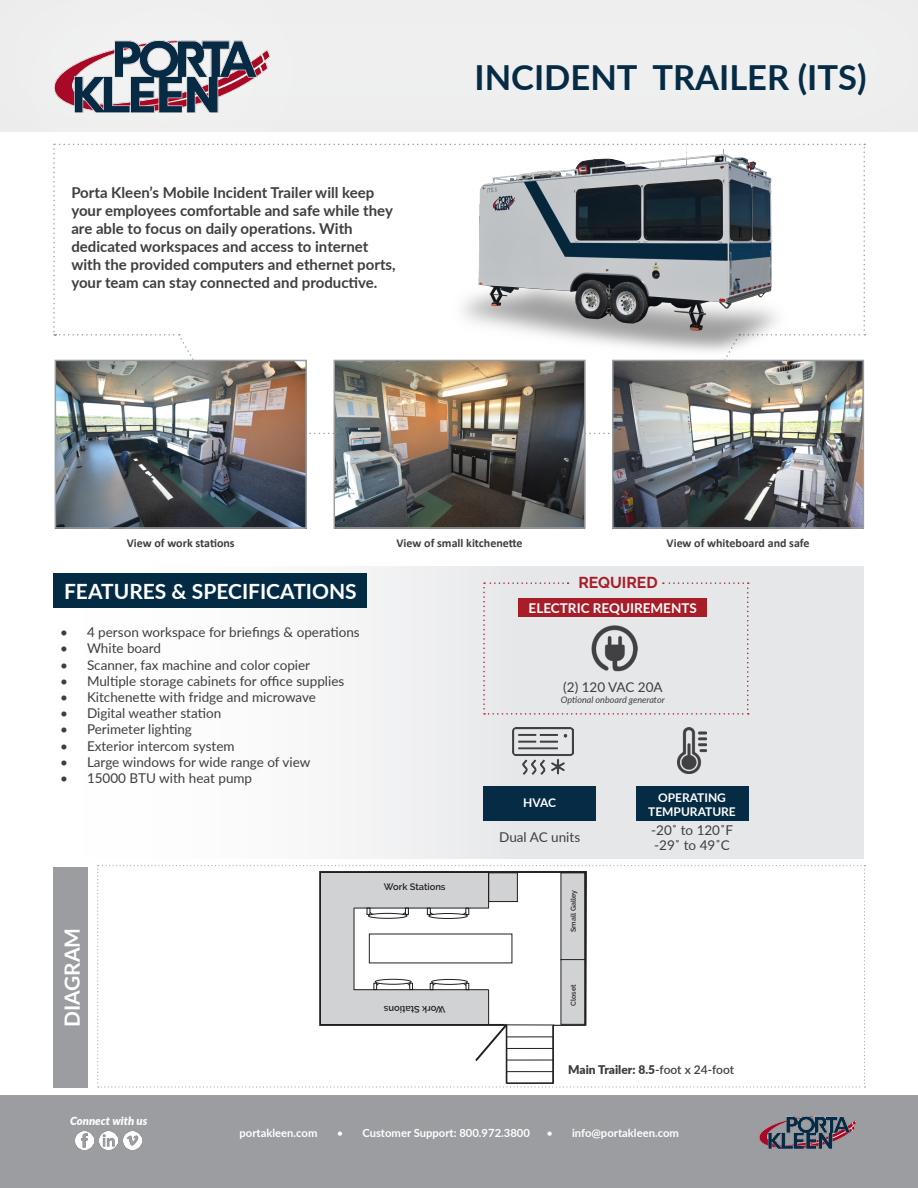
<style>
.page{position:relative;width:918px;height:1188px;background:#fff}
.page>*{position:absolute;margin:0;border:0;box-sizing:border-box;transform-origin:0 0}
.t1{font:700 34.5px "Lato";color:#062b44}
.t2{font:700 21px "Lato";color:#fff}
.t3{font:700 15.75px "Raleway";color:#a71d28}
.t4{font:700 15px/18px "Lato";color:#3e3e3f}
.t5{font:13.5px/15px "Lato";color:#3e3e3f}
.t6{font:700 13.5px "Lato";color:#fff}
.t7{font:700 12px "Calibri";color:#3e3e3f}
.t8{font:900 12px "Lato";color:#3e3e3f}
.t9{font:700 12px/14.4px "Lato";color:#fff;text-align:center}
.t10{font:700 11.25px "Lato";color:#fff}
.t11{font:italic 900 11.25px "Lato";color:#fff}
.t12{font:600 9.3px "Raleway";color:#231f20}
.t13{font:italic 9px "Lato";color:#3e3e3f}
.t14{font:600 7.05px "Raleway";color:#231f20}
.s1{font-weight:600}
.s2{font-weight:400}
</style>
<div class="page">
<svg style="left:53px;top:144px;width:812px;height:290px"></svg>
<div style="left:54px;top:566px;width:810px;height:292px;background:linear-gradient(to right,#fff,#dcdee1)"></div>
<div style="left:54px;top:573px;width:313px;height:35px;background:#032b44"></div>
<div style="left:0;top:0;width:918px;height:134px;background:#eeefef"></div>
<div style="left:0;top:0;width:375px;height:231px;background:#fff;opacity:.75"></div>
<img style="left:55px;top:40px;width:215px;height:73px">
<div style="left:0;top:1095px;width:918px;height:93px;background:#9b9da1"></div>
<img style="left:76px;top:1131px;width:18px;height:18px">
<img style="left:100px;top:1131px;width:18px;height:18px">
<img style="left:124px;top:1131px;width:18px;height:18px">
<img style="left:759px;top:1116px;width:96px;height:33px">
<svg style="left:97px;top:865px;width:768px;height:223px"></svg>
<div style="left:54px;top:867px;width:34px;height:221px;background:#9b9da1"></div>
<img style="left:678px;top:727px;width:29px;height:47px">
<img style="left:512px;top:728px;width:61px;height:47px">
<div style="left:483px;top:787px;width:113px;height:34px;background:#062b44"></div>
<div style="left:636px;top:787px;width:112px;height:34px;background:#062b44"></div>
<div style="left:483px;top:582px;width:266px;height:133px;background:#e6e7e9"></div>
<div style="left:519px;top:599px;width:188px;height:18px;background:#a71d28"></div>
<img style="left:58px;top:363px;width:246px;height:163px">
<div style="left:55px;top:360px;width:252px;height:169px;border:2px solid #9b9da1"></div>
<img style="left:615px;top:363px;width:246px;height:163px">
<div style="left:612px;top:360px;width:252px;height:169px;border:2px solid #9b9da1"></div>
<img style="left:337px;top:363px;width:246px;height:163px">
<div style="left:334px;top:360px;width:252px;height:169px;border:2px solid #9b9da1"></div>
<img style="left:419px;top:143px;width:433px;height:217px">
<img style="left:591px;top:626px;width:47px;height:46px">
<p class="t4" style="left:71px;top:183px;width:323px">Porta Kleen’s Mobile Incident Trailer will keep your employees comfortable and safe while they are able to focus on daily operations. With</p>
<p class="t4" style="left:71px;top:237px;width:326px">dedicated workspaces and access to internet with the provided computers and ethernet ports, your team can stay connected and productive.</p>
<p class="t1" style="left:475px;top:52px;width:393px">INCIDENT TRAILER (ITS)</p>
<p class="t7" style="left:127px;top:535px;width:109px">View of work stations</p>
<p class="t7" style="left:397px;top:535px;width:128px">View of small kitchenette</p>
<p class="t7" style="left:667px;top:535px;width:144px">View of whiteboard and safe</p>
<h2 class="t2" style="left:64px;top:576px;width:294px">FEATURES &amp; SPECIFICATIONS</h2>
<p class="t5" style="left:60px;top:624px;width:301px">• 4 person workspace for briefings &amp; operations</p>
<p class="t5" style="left:60px;top:640px;width:103px">• White board</p>
<p class="t5" style="left:60px;top:657px;width:252px">• Scanner, fax machine and color copier</p>
<p class="t5" style="left:60px;top:673px;width:286px">• Multiple storage cabinets for office supplies</p>
<p class="t5" style="left:60px;top:689px;width:258px">• Kitchenette with fridge and microwave</p>
<p class="t5" style="left:60px;top:705px;width:163px">• Digital weather station</p>
<p class="t5" style="left:60px;top:721px;width:133px">• Perimeter lighting</p>
<p class="t5" style="left:60px;top:738px;width:176px">• Exterior intercom system</p>
<p class="t5" style="left:60px;top:754px;width:252px">• Large windows for wide range of view</p>
<p class="t5" style="left:60px;top:770px;width:194px">• 15000 BTU with heat pump</p>
<p class="t2" style="left:57px;top:1027px;width:101px;rotate:-90deg">DIAGRAM</p>
<p class="t11" style="left:70px;top:1112px;width:79px">Connect with us</p>
<p class="t12" style="left:384px;top:882px;width:63px">Work Stations</p>
<p class="t12" style="left:446px;top:1014px;width:63px;rotate:180deg">Work Stations</p>
<p class="t3" style="left:579px;top:574px;width:81px">REQUIRED</p>
<p class="t6" style="left:529px;top:598px;width:170px">ELECTRIC REQUIREMENTS</p>
<p class="t5" style="left:563px;top:679px;width:101px">(2) 120 VAC 20A</p>
<p class="t13" style="left:561px;top:693px;width:105px">Optional onboard generator</p>
<p class="t9" style="left:523px;top:795px;width:34px">HVAC</p>
<p class="t9" style="left:648px;top:789px;width:89px">OPERATING<br>TEMPURATURE</p>
<p class="t5" style="left:499px;top:829px;width:82px">Dual AC units</p>
<p class="t14" style="left:569px;top:932px;width:43px;rotate:-90deg">Small Galley</p>
<p class="t14" style="left:569px;top:1006px;width:23px;rotate:-90deg">Closet</p>
<p class="t5" style="left:651px;top:822px;width:83px">-20˚ to 120˚F -29˚ to 49˚C</p>
<p class="t8" style="left:568px;top:1061px;width:168px">Main Trailer: 8.5<span class="s1">-foot x 24-foot</span></p>
<p class="t10" style="left:240px;top:1125px;width:79px">portakleen.com</p>
<p class="t10" style="left:337px;top:1125px;width:195px"><span class="s2">•</span> Customer Support: 800.972.3800</p>
<p class="t10" style="left:546px;top:1125px;width:134px"><span class="s2">•</span> info@portakleen.com</p>
</div>
